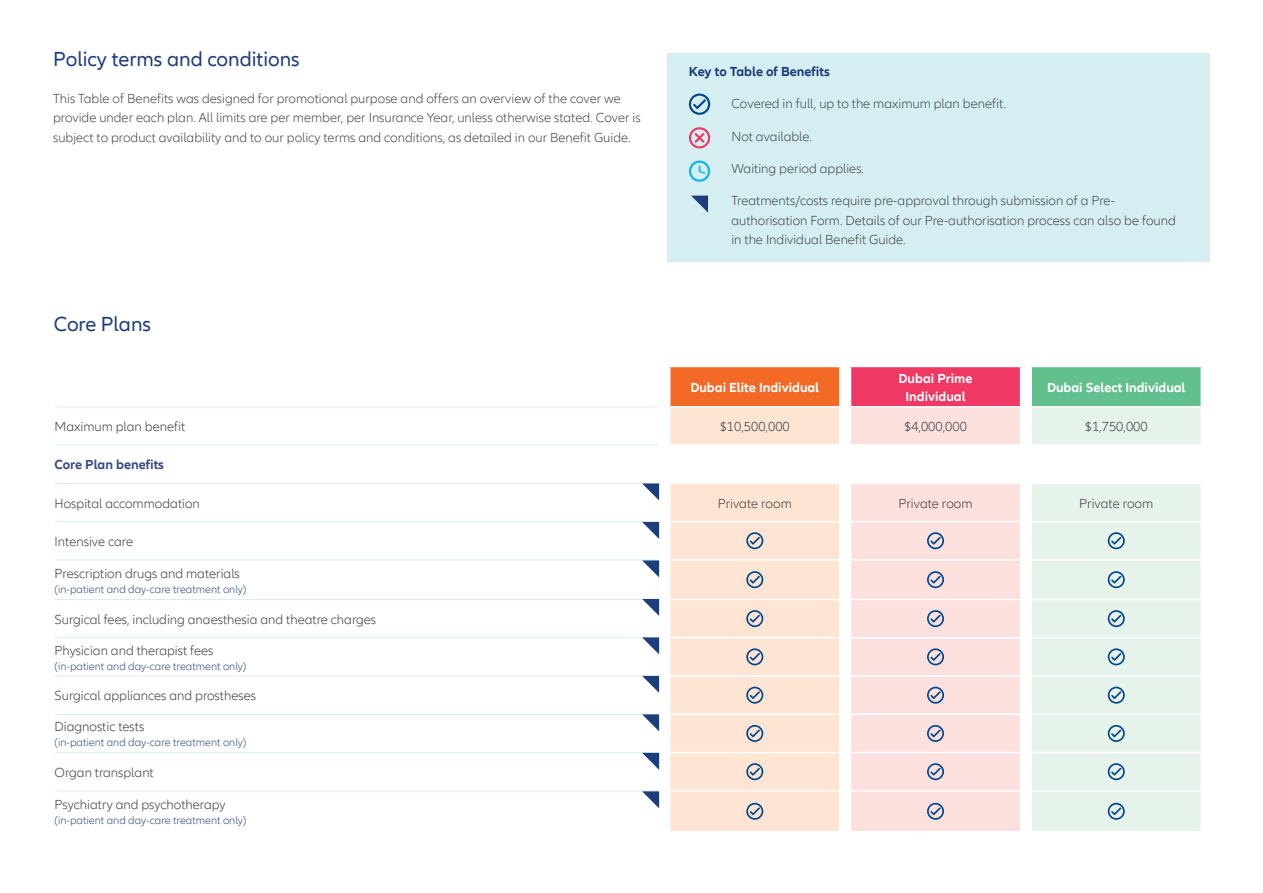
<style>
.page{position:relative;width:1263px;height:893px;background:#fff}
.page>*{position:absolute;margin:0;border:0;box-sizing:border-box;transform-origin:0 0}
.t1{font:21px "Allianz Neo";color:#1d3d7b}
.t2{font:300 13.5px/19.5px "Allianz Neo";color:#454647}
.t3{font:300 13.5px "Allianz Neo";color:#3e3e3f}
.t4{font:700 13.5px/18px "Allianz Neo";color:#fff;text-align:center}
.t5{font:700 13.5px "Allianz Neo";color:#1d3d7b}
.t6{font:700 13.5px "Allianz Neo";color:#394c85}
.t7{font:300 11.25px "Allianz Neo";color:#2f4983}
</style>
<div class="page">
<div style="left:668px;top:53px;width:542px;height:208px;background:#d5eef1"></div>
<svg style="left:55px;top:407px;width:603px;height:385px"></svg>
<div style="left:670px;top:366px;width:170px;height:41px;background:#f36a27"></div>
<div style="left:850px;top:366px;width:170px;height:41px;background:#ef3864"></div>
<div style="left:1031px;top:366px;width:170px;height:41px;background:#61c08d"></div>
<svg style="left:670px;top:408px;width:169px;height:423px;fill:#fee5d3"></svg>
<svg style="left:851px;top:408px;width:169px;height:423px;fill:#fce0de"></svg>
<svg style="left:1032px;top:408px;width:168px;height:423px;fill:#e6f3ea"></svg>
<hr style="left:670px;top:366px;width:170px;height:1px;background:#fff">
<hr style="left:839px;top:367px;width:2px;height:39px;background:#fff">
<hr style="left:850px;top:366px;width:170px;height:1px;background:#fff">
<hr style="left:850px;top:367px;width:1px;height:39px;background:#fff">
<hr style="left:1031px;top:366px;width:171px;height:1px;background:#fff">
<hr style="left:1030px;top:367px;width:2px;height:39px;background:#fff">
<hr style="left:1200px;top:367px;width:2px;height:39px;background:#fff">
<hr style="left:670px;top:444px;width:170px;height:2px;background:#fff">
<hr style="left:850px;top:444px;width:170px;height:2px;background:#fff">
<hr style="left:1031px;top:444px;width:171px;height:2px;background:#fff">
<hr style="left:670px;top:483px;width:170px;height:1px;background:#fff">
<hr style="left:850px;top:483px;width:170px;height:1px;background:#fff">
<hr style="left:1031px;top:483px;width:171px;height:1px;background:#fff">
<hr style="left:670px;top:521px;width:170px;height:1px;background:#fff">
<hr style="left:850px;top:521px;width:170px;height:1px;background:#fff">
<hr style="left:1031px;top:521px;width:171px;height:1px;background:#fff">
<hr style="left:670px;top:559px;width:170px;height:2px;background:#fff">
<hr style="left:850px;top:559px;width:170px;height:2px;background:#fff">
<hr style="left:1031px;top:559px;width:171px;height:2px;background:#fff">
<hr style="left:670px;top:599px;width:170px;height:1px;background:#fff">
<hr style="left:850px;top:599px;width:170px;height:1px;background:#fff">
<hr style="left:1031px;top:599px;width:171px;height:1px;background:#fff">
<hr style="left:670px;top:637px;width:170px;height:1px;background:#fff">
<hr style="left:850px;top:637px;width:170px;height:1px;background:#fff">
<hr style="left:1031px;top:637px;width:171px;height:1px;background:#fff">
<hr style="left:670px;top:675px;width:170px;height:2px;background:#fff">
<hr style="left:850px;top:675px;width:170px;height:2px;background:#fff">
<hr style="left:1031px;top:675px;width:171px;height:2px;background:#fff">
<hr style="left:670px;top:713px;width:170px;height:2px;background:#fff">
<hr style="left:850px;top:713px;width:170px;height:2px;background:#fff">
<hr style="left:1031px;top:713px;width:171px;height:2px;background:#fff">
<hr style="left:670px;top:752px;width:170px;height:1px;background:#fff">
<hr style="left:850px;top:752px;width:170px;height:1px;background:#fff">
<hr style="left:1031px;top:752px;width:171px;height:1px;background:#fff">
<hr style="left:670px;top:790px;width:170px;height:2px;background:#fff">
<hr style="left:850px;top:790px;width:170px;height:2px;background:#fff">
<hr style="left:1031px;top:790px;width:171px;height:2px;background:#fff">
<hr style="left:55px;top:406px;width:603px;height:1px;background:#d5eef1">
<hr style="left:55px;top:445px;width:603px;height:1px;background:#d5eef1">
<hr style="left:670px;top:406px;width:170px;height:2px;background:#fff">
<hr style="left:850px;top:406px;width:170px;height:2px;background:#fff">
<hr style="left:1031px;top:406px;width:171px;height:2px;background:#fff">
<hr style="left:55px;top:483px;width:603px;height:1px;background:#d5eef1">
<hr style="left:55px;top:521px;width:603px;height:1px;background:#d5eef1">
<hr style="left:55px;top:559px;width:603px;height:1px;background:#d5eef1">
<hr style="left:55px;top:599px;width:603px;height:1px;background:#d5eef1">
<hr style="left:55px;top:637px;width:603px;height:1px;background:#d5eef1">
<hr style="left:55px;top:676px;width:603px;height:1px;background:#d5eef1">
<hr style="left:55px;top:714px;width:603px;height:1px;background:#d5eef1">
<hr style="left:55px;top:752px;width:603px;height:1px;background:#d5eef1">
<hr style="left:55px;top:790px;width:603px;height:1px;background:#d5eef1">
<svg style="left:746px;top:532px;width:17px;height:17px"></svg>
<svg style="left:927px;top:532px;width:17px;height:17px"></svg>
<svg style="left:1108px;top:532px;width:17px;height:17px"></svg>
<svg style="left:746px;top:571px;width:17px;height:17px"></svg>
<svg style="left:927px;top:571px;width:17px;height:17px"></svg>
<svg style="left:1108px;top:571px;width:17px;height:17px"></svg>
<svg style="left:746px;top:610px;width:17px;height:17px"></svg>
<svg style="left:927px;top:610px;width:17px;height:17px"></svg>
<svg style="left:1108px;top:610px;width:17px;height:17px"></svg>
<svg style="left:746px;top:648px;width:17px;height:17px"></svg>
<svg style="left:927px;top:648px;width:17px;height:17px"></svg>
<svg style="left:1108px;top:648px;width:17px;height:17px"></svg>
<svg style="left:746px;top:687px;width:17px;height:17px"></svg>
<svg style="left:927px;top:687px;width:17px;height:17px"></svg>
<svg style="left:1108px;top:687px;width:17px;height:17px"></svg>
<svg style="left:746px;top:725px;width:17px;height:17px"></svg>
<svg style="left:927px;top:725px;width:17px;height:17px"></svg>
<svg style="left:1108px;top:725px;width:17px;height:17px"></svg>
<svg style="left:746px;top:763px;width:17px;height:17px"></svg>
<svg style="left:927px;top:763px;width:17px;height:17px"></svg>
<svg style="left:1108px;top:763px;width:17px;height:17px"></svg>
<svg style="left:746px;top:803px;width:17px;height:17px"></svg>
<svg style="left:927px;top:803px;width:17px;height:17px"></svg>
<svg style="left:1108px;top:803px;width:17px;height:17px"></svg>
<svg style="left:691px;top:196px;width:17px;height:17px"></svg>
<svg style="left:689px;top:94px;width:21px;height:21px"></svg>
<svg style="left:689px;top:127px;width:21px;height:21px"></svg>
<svg style="left:689px;top:161px;width:21px;height:21px"></svg>
<svg style="left:642px;top:483px;width:18px;height:17px"></svg>
<svg style="left:642px;top:559px;width:18px;height:18px"></svg>
<svg style="left:642px;top:599px;width:18px;height:17px"></svg>
<svg style="left:642px;top:637px;width:18px;height:17px"></svg>
<svg style="left:642px;top:675px;width:18px;height:18px"></svg>
<svg style="left:642px;top:713px;width:18px;height:18px"></svg>
<svg style="left:642px;top:752px;width:18px;height:18px"></svg>
<svg style="left:642px;top:790px;width:18px;height:18px"></svg>
<svg style="left:642px;top:521px;width:18px;height:18px"></svg>
<h1 class="t1" style="left:53px;top:47px;width:248px">Policy terms and conditions</h1>
<p class="t2" style="left:53px;top:89px;width:589px">This Table of Benefits was designed for promotional purpose and offers an overview of the cover we provide under each plan. All limits are per member, per Insurance Year, unless otherwise stated. Cover is subject to product availability and to our policy terms and conditions, as detailed in our Benefit Guide.</p>
<h1 class="t1" style="left:54px;top:312px;width:99px">Core Plans</h1>
<p class="t5" style="left:689px;top:64px;width:142px">Key to Table of Benefits</p>
<p class="t2" style="left:731px;top:95px;width:276px">Covered in full, up to the maximum plan benefit.</p>
<p class="t2" style="left:731px;top:127px;width:82px">Not available.</p>
<p class="t2" style="left:731px;top:159px;width:134px">Waiting period applies.</p>
<p class="t2" style="left:731px;top:191px;width:446px">Treatments/costs require pre-approval through submission of a Pre&shy;authorisation Form. Details of our Pre-authorisation process can also be found in the Individual Benefit Guide.</p>
<p class="t4" style="left:690px;top:379px;width:130px">Dubai Elite Individual</p>
<p class="t4" style="left:898px;top:370px;width:75px">Dubai Prime<br>Individual</p>
<p class="t4" style="left:1047px;top:379px;width:140px">Dubai Select Individual</p>
<p class="t3" style="left:55px;top:419px;width:132px">Maximum plan benefit</p>
<p class="t3" style="left:720px;top:419px;width:72px">$10,500,000</p>
<p class="t3" style="left:904px;top:419px;width:64px">$4,000,000</p>
<p class="t3" style="left:1085px;top:419px;width:64px">$1,750,000</p>
<p class="t6" style="left:55px;top:457px;width:111px">Core Plan benefits</p>
<p class="t3" style="left:55px;top:495px;width:147px">Hospital accommodation</p>
<p class="t3" style="left:718px;top:495px;width:75px">Private room</p>
<p class="t3" style="left:898px;top:495px;width:75px">Private room</p>
<p class="t3" style="left:1079px;top:495px;width:75px">Private room</p>
<p class="t3" style="left:55px;top:534px;width:80px">Intensive care</p>
<p class="t3" style="left:55px;top:566px;width:187px">Prescription drugs and materials</p>
<p class="t7" style="left:55px;top:583px;width:193px">(in-patient and day-care treatment only)</p>
<p class="t3" style="left:55px;top:612px;width:323px">Surgical fees, including anaesthesia and theatre charges</p>
<p class="t3" style="left:55px;top:642px;width:160px">Physician and therapist fees</p>
<p class="t7" style="left:55px;top:659px;width:193px">(in-patient and day-care treatment only)</p>
<p class="t3" style="left:55px;top:688px;width:203px">Surgical appliances and prostheses</p>
<p class="t3" style="left:55px;top:719px;width:91px">Diagnostic tests</p>
<p class="t7" style="left:55px;top:736px;width:193px">(in-patient and day-care treatment only)</p>
<p class="t3" style="left:55px;top:765px;width:101px">Organ transplant</p>
<p class="t3" style="left:55px;top:797px;width:173px">Psychiatry and psychotherapy</p>
<p class="t7" style="left:55px;top:814px;width:193px">(in-patient and day-care treatment only)</p>
</div>
